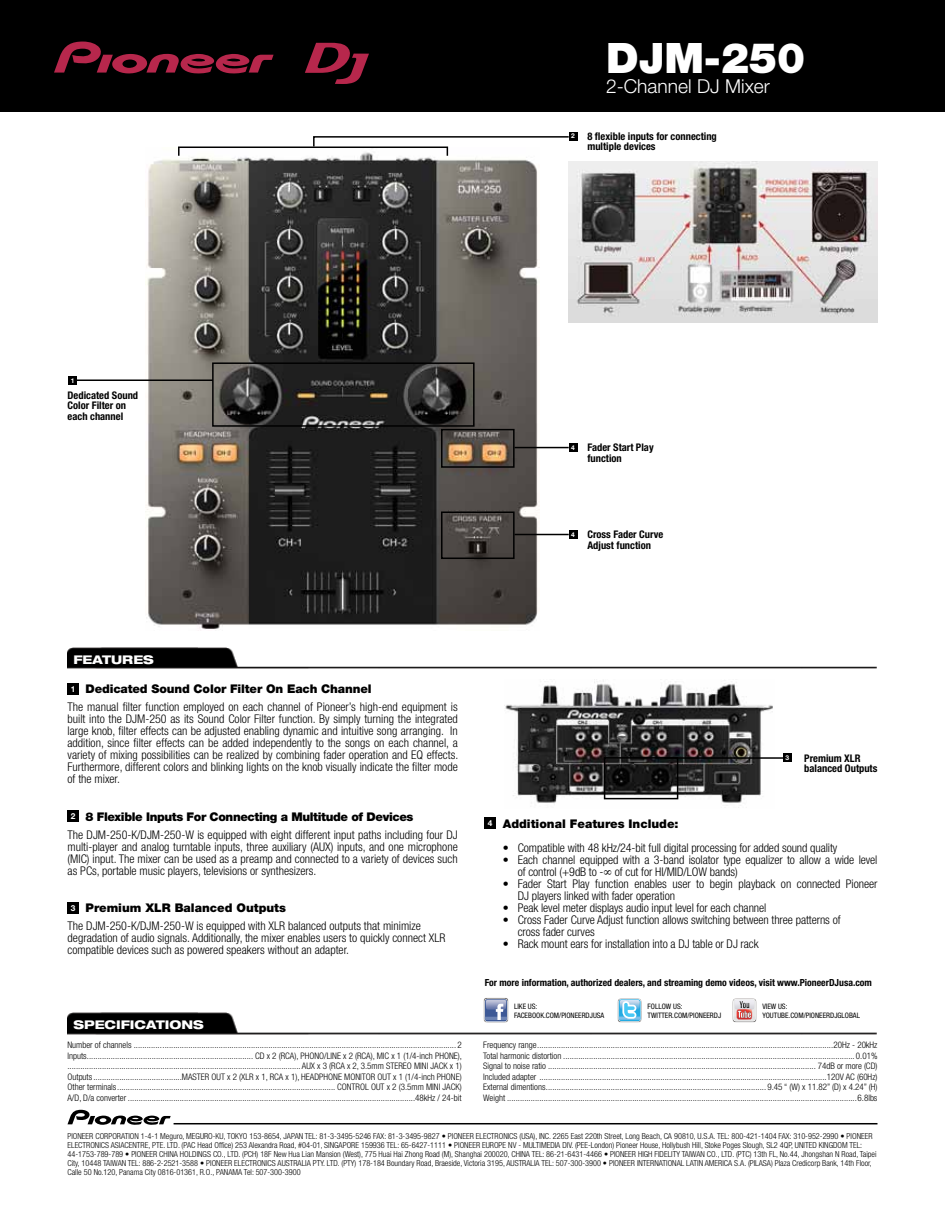
<style>
.page{position:relative;width:945px;height:1215px;background:#fff}
.page>*{position:absolute;margin:0;border:0;box-sizing:border-box;transform-origin:0 0}
.t1{font:900 42px "Helvetica Neue";color:#fff}
.t2{font:300 19.2px "Helvetica Neue";color:#fff}
.t3{font:300 condensed 12px/12px "Helvetica Neue";letter-spacing:-.005em;color:#000}
.t4{font:900 12px "Helvetica Neue";letter-spacing:-.01em;color:#000}
.t5{font:900 12px "Helvetica Neue";letter-spacing:-.03em;color:#000}
.t6{font:800 expanded 12px "Helvetica Neue";color:#fff}
.t7{font:700 condensed 10.5px/10.5px "Helvetica Neue";color:#000}
.t8{font:700 condensed 9.75px "Helvetica Neue";color:#000}
.t9{font:300 condensed 9px/10.5px "Helvetica Neue";color:#000;text-align:justify}
.t10{font:300 condensed 8.25px/9px "Helvetica Neue";color:#000}
.t11{font:700 8.25px "Helvetica Neue";color:#fff}
.t12{font:condensed 7.5px/9px "Helvetica Neue";color:#000}
.t13{font:700 6.6px "Helvetica Neue";color:#fff}
</style>
<div class="page">
<div style="left:1px;top:0;width:944px;height:112px;background:#000"></div>
<svg style="left:54px;top:42px;width:315px;height:42px"></svg>
<img style="left:68px;top:647px;width:808px;height:21px">
<div style="left:68px;top:683px;width:11px;height:11px;background:#000"></div>
<div style="left:68px;top:811px;width:11px;height:11px;background:#000"></div>
<div style="left:68px;top:902px;width:11px;height:11px;background:#000"></div>
<div style="left:484px;top:818px;width:12px;height:11px;background:#000"></div>
<img style="left:68px;top:1013px;width:808px;height:21px">
<img style="left:146px;top:148px;width:394px;height:482px">
<div style="left:212px;top:362px;width:263px;height:65px;border:2px solid #000"></div>
<div style="left:441px;top:429px;width:74px;height:39px;border:2px solid #000"></div>
<div style="left:441px;top:512px;width:74px;height:47px;border:2px solid #000"></div>
<hr style="left:515px;top:447px;width:54px;height:1px;background:#000">
<hr style="left:515px;top:534px;width:54px;height:1px;background:#000">
<hr style="left:77px;top:379px;width:136px;height:2px;background:#000">
<div style="left:569px;top:443px;width:9px;height:9px;background:#000"></div>
<div style="left:569px;top:530px;width:9px;height:9px;background:#000"></div>
<div style="left:68px;top:376px;width:9px;height:9px;background:#000"></div>
<div style="left:569px;top:132px;width:9px;height:9px;background:#000"></div>
<img style="left:504px;top:679px;width:269px;height:129px">
<svg style="left:312px;top:136px;width:257px;height:12px"></svg>
<div style="left:604px;top:757px;width:74px;height:42px;border:2px solid #000"></div>
<hr style="left:664px;top:757px;width:120px;height:2px;background:#000">
<div style="left:783px;top:753px;width:9px;height:9px;background:#000"></div>
<img style="left:618px;top:998px;width:24px;height:24px">
<div style="left:618px;top:999px;width:23px;height:23px;background:#b3def0;border-radius:3px"></div>
<svg style="left:619px;top:999px;width:22px;height:22px"></svg>
<img style="left:620px;top:1000px;width:20px;height:1px">
<svg style="left:619px;top:1001px;width:22px;height:19px"></svg>
<img style="left:732px;top:998px;width:25px;height:24px">
<svg style="left:733px;top:999px;width:23px;height:22px"></svg>
<div style="left:734px;top:999px;width:21px;height:22px;background:#ecebf0;border-radius:2px"></div>
<svg style="left:735px;top:1001px;width:19px;height:19px"></svg>
<img style="left:484px;top:998px;width:24px;height:25px">
<div style="left:484px;top:999px;width:24px;height:23px;background:#a2b0cc;border-radius:3px"></div>
<svg style="left:485px;top:999px;width:22px;height:22px"></svg>
<img style="left:486px;top:1000px;width:20px;height:2px">
<svg style="left:485px;top:1002px;width:22px;height:18px"></svg>
<svg style="left:67px;top:1110px;width:104px;height:15px"></svg>
<hr style="left:174px;top:1123px;width:704px;height:1px;background:#000">
<img style="left:569px;top:161px;width:308px;height:162px">
<h1 class="t1" style="left:606px;top:33px;width:201px">DJM-250</h1>
<h2 class="t2" style="left:606px;top:75px;width:165px">2-Channel DJ Mixer</h2>
<p class="t13" style="left:571px;top:132px;width:5px">2</p>
<p class="t7" style="left:587px;top:131px;width:131px">8 flexible inputs for connecting multiple devices</p>
<p class="t13" style="left:71px;top:376px;width:5px">1</p>
<p class="t7" style="left:68px;top:389px;width:72px">Dedicated Sound<br>Color Filter on each channel</p>
<p class="t13" style="left:571px;top:443px;width:5px">4</p>
<p class="t7" style="left:587px;top:442px;width:68px">Fader Start Play function</p>
<p class="t13" style="left:571px;top:530px;width:5px">4</p>
<p class="t7" style="left:587px;top:529px;width:77px">Cross Fader Curve<br>Adjust function</p>
<h3 class="t6" style="left:74px;top:652px;width:82px">FEATURES</h3>
<h3 class="t4" style="left:85px;top:682px;width:288px">Dedicated Sound Color Filter On Each Channel</h3>
<p class="t3" style="left:67px;top:701px;width:392px;text-align:justify">The manual filter function employed on each channel of Pioneer’s high-end equipment is built into the DJM-250 as its Sound Color Filter function. By simply turning the integrated large knob, filter effects can be adjusted enabling dynamic and intuitive song arranging. In addition, since filter effects can be added independently to the songs on each channel, a variety of mixing possibilities can be realized by combining fader operation and EQ effects.<br>Furthermore, different colors and blinking lights on the knob visually indicate the filter mode of the mixer.</p>
<h3 class="t5" style="left:86px;top:809px;width:329px">8 Flexible Inputs For Connecting a Multitude of Devices</h3>
<p class="t3" style="left:68px;top:828px;width:392px;text-align:justify">The DJM-250-K/DJM-250-W is equipped with eight different input paths including four DJ multi-player and analog turntable inputs, three auxiliary (AUX) inputs, and one microphone (MIC) input. The mixer can be used as a preamp and connected to a variety of devices such as PCs, portable music players, televisions or synthesizers.</p>
<h3 class="t4" style="left:86px;top:901px;width:202px">Premium XLR Balanced Outputs</h3>
<h3 class="t3" style="left:68px;top:920px;width:379px">The DJM-250-K/DJM-250-W is equipped with XLR balanced outputs that minimize degradation of audio signals. Additionally, the mixer enables users to quickly connect XLR compatible devices such as powered speakers without an adapter.</h3>
<p class="t11" style="left:71px;top:684px;width:6px">1</p>
<p class="t11" style="left:71px;top:811px;width:6px">2</p>
<p class="t11" style="left:71px;top:903px;width:6px">3</p>
<p class="t13" style="left:785px;top:754px;width:5px">3</p>
<p class="t7" style="left:804px;top:752px;width:75px">Premium XLR balanced Outputs</p>
<p class="t11" style="left:488px;top:818px;width:6px">4</p>
<h3 class="t4" style="left:503px;top:817px;width:177px">Additional Features Include:</h3>
<h3 class="t3" style="left:503px;top:842px;width:336px">• Compatible with 48 kHz/24-bit full digital processing for added sound quality</h3>
<h3 class="t3" style="left:518px;top:854px;width:361px;text-indent:-15px">• Each channel equipped with a 3-band isolator type equalizer to allow a wide level of control (+9dB to -∞ of cut for HI/MID/LOW bands)</h3>
<h3 class="t3" style="left:518px;top:878px;width:361px;text-indent:-15px">• Fader Start Play function enables user to begin playback on connected Pioneer<br>DJ players linked with fader operation</h3>
<h3 class="t3" style="left:503px;top:902px;width:265px">• Peak level meter displays audio input level for each channel</h3>
<h3 class="t3" style="left:518px;top:914px;width:324px;text-indent:-15px">• Cross Fader Curve Adjust function allows switching between three patterns of cross fader curves</h3>
<h3 class="t3" style="left:503px;top:938px;width:257px">• Rack mount ears for installation into a DJ table or DJ rack</h3>
<p class="t8" style="left:485px;top:976px;width:389px">For more information, authorized dealers, and streaming demo videos, visit www.PioneerDJusa.com</p>
<p class="t12" style="left:648px;top:1002px;width:75px">FOLLOW US:<br>TWITTER.COM/PIONEERDJ</p>
<p class="t12" style="left:762px;top:1002px;width:99px">VIEW US:<br>YOUTUBE.COM/PIONEERDJGLOBAL</p>
<p class="t12" style="left:514px;top:1002px;width:92px">LIKE US:<br>FACEBOOK.COM/PIONEERDJUSA</p>
<h3 class="t6" style="left:74px;top:1017px;width:132px">SPECIFICATIONS</h3>
<p class="t9" style="left:67px;top:1040px;width:396px">Number of channels ..................................................................................................................................................... 2<br>Inputs............................................................................. CD x 2 (RCA), PHONO/LINE x 2 (RCA), MIC x 1 (1/4-inch PHONE), ............................................................................................................AUX x 3 (RCA x 2, 3.5mm STEREO MINI JACK x 1)<br>Outputs.........................................MASTER OUT x 2 (XLR x 1, RCA x 1), HEADPHONE MONITOR OUT x 1 (1/4-inch PHONE)<br>Other terminals..................................................................................................... CONTROL OUT x 2 (3.5mm MINI JACK)<br>A/D, D/a converter .....................................................................................................................................48kHz / 24-bit</p>
<p class="t9" style="left:483px;top:1040px;width:396px">Frequency range.........................................................................................................................................20Hz - 20kHz Total harmonic distortion .......................................................................................................................................0.01% Signal to noise ratio ............................................................................................................................ 74dB or more (CD)<br>Included adapter .....................................................................................................................................120V AC (60Hz)<br>External dimentions...................................................................................................... 9.45 “ (W) x 11.82” (D) x 4.24” (H)<br>Weight ..................................................................................................................................................................6.8lbs</p>
<p class="t10" style="left:67px;top:1132px;width:811px">PIONEER CORPORATION 1-4-1 Meguro, MEGURO-KU, TOKYO 153-8654, JAPAN TEL: 81-3-3495-5246 FAX: 81-3-3495-9827 • PIONEER ELECTRONICS (USA), INC. 2265 East 220th Street, Long Beach, CA 90810, U.S.A. TEL: 800-421-1404 FAX: 310-952-2990 • PIONEER ELECTRONICS ASIACENTRE, PTE. LTD. (PAC Head Office) 253 Alexandra Road, #04-01, SINGAPORE 159936 TEL: 65-6427-1111 • PIONEER EUROPE NV - MULTIMEDIA DIV. (PEE-London) Pioneer House, Hollybush Hill, Stoke Poges Slough, SL2 4QP, UNITED KINGDOM TEL:<br>44-1753-789-789 • PIONEER CHINA HOLDINGS CO., LTD. (PCH) 18F New Hua Lian Mansion (West), 775 Huai Hai Zhong Road (M), Shanghai 200020, CHINA TEL: 86-21-6431-4466 • PIONEER HIGH FIDELITY TAIWAN CO., LTD. (PTC) 13th FL, No.44, Jhongshan N Road, Taipei City, 10448 TAIWAN TEL: 886-2-2521-3588 • PIONEER ELECTRONICS AUSTRALIA PTY. LTD. (PTY) 178-184 Boundary Road, Braeside, Victoria 3195, AUSTRALIA TEL: 507-300-3900 • PIONEER INTERNATIONAL LATIN AMERICA S.A. (PILASA) Plaza Credicorp Bank, 14th Floor, Calle 50 No.120, Panama City 0816-01361, R.O., PANAMA Tel: 507-300-3900</p>
</div>
